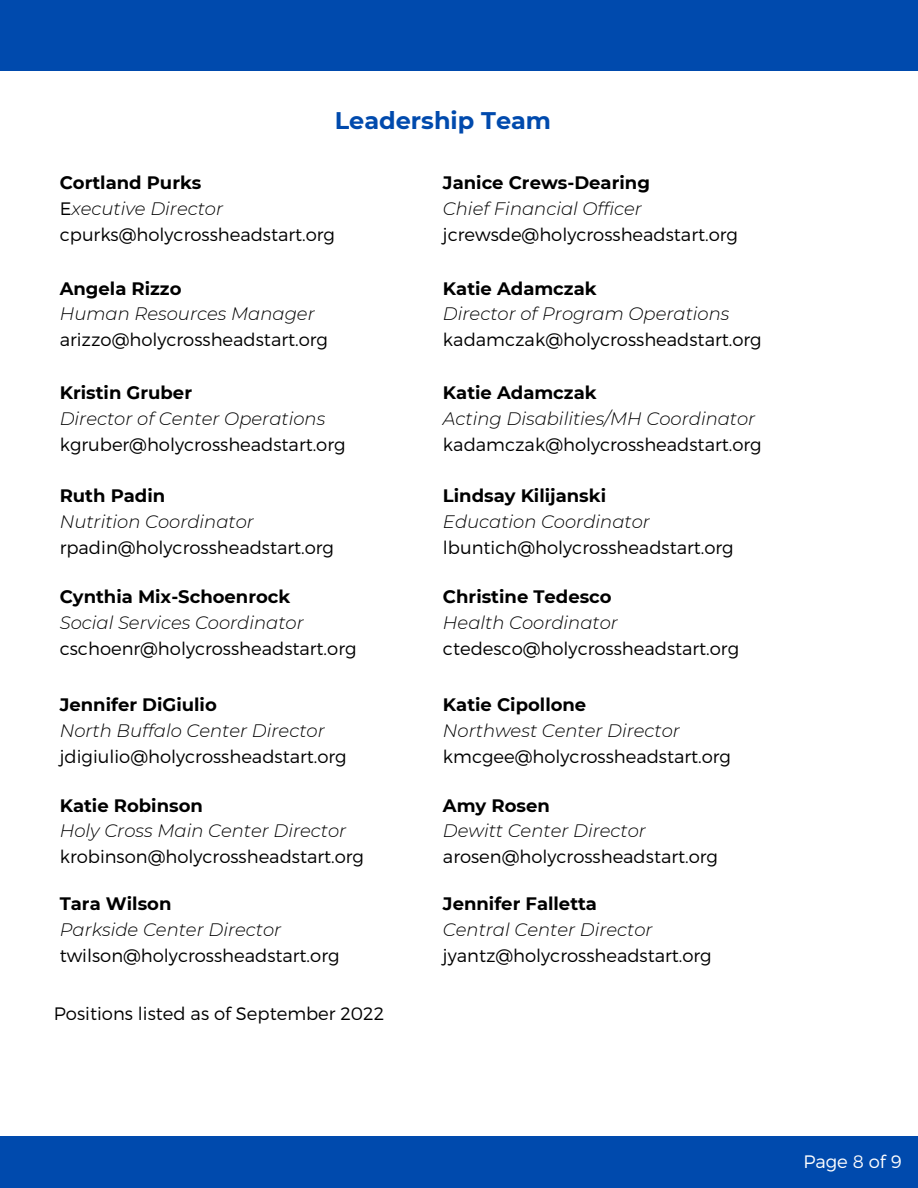
<style>
.page{position:relative;width:918px;height:1188px;background:#fff}
.page>*{position:absolute;margin:0;border:0;box-sizing:border-box;transform-origin:0 0}
.t1{font:700 24px "Montserrat";color:#004aad}
.t2{font:300 18px "Montserrat";color:#000}
.t3{font:italic 300 18px "Montserrat";color:#000}
.t4{font:700 18px "Montserrat";color:#000}
.t5{font:300 18px "Montserrat";color:#fff}
.s1{font-style:normal}
</style>
<div class="page">
<div style="left:0;top:0;width:918px;height:70px;background:#004aad"></div>
<div style="left:0;top:1137px;width:918px;height:51px;background:#004aad"></div>
<p class="t1" style="left:335px;top:106px;width:218px">Leadership Team</p>
<p class="t4" style="left:60px;top:172px;width:143px">Cortland Purks</p>
<p class="t3" style="left:60px;top:198px;width:165px"><span class="s1">E</span>xecutive Director</p>
<p class="t2" style="left:60px;top:223px;width:277px">cpurks@holycrossheadstart.org</p>
<p class="t4" style="left:60px;top:277px;width:123px">Angela Rizzo</p>
<p class="t3" style="left:60px;top:303px;width:257px">Human Resources Manager</p>
<p class="t2" style="left:60px;top:328px;width:270px">arizzo@holycrossheadstart.org</p>
<p class="t4" style="left:60px;top:382px;width:134px">Kristin Gruber</p>
<p class="t3" style="left:60px;top:407px;width:267px">Director of Center Operations</p>
<p class="t2" style="left:60px;top:433px;width:287px">kgruber@holycrossheadstart.org</p>
<p class="t4" style="left:60px;top:485px;width:107px">Ruth Padin</p>
<p class="t3" style="left:60px;top:510px;width:196px">Nutrition Coordinator</p>
<p class="t2" style="left:60px;top:536px;width:276px">rpadin@holycrossheadstart.org</p>
<p class="t4" style="left:60px;top:586px;width:232px">Cynthia Mix-Schoenrock</p>
<p class="t3" style="left:60px;top:612px;width:246px">Social Services Coordinator</p>
<p class="t2" style="left:60px;top:637px;width:298px">cschoenr@holycrossheadstart.org</p>
<p class="t4" style="left:60px;top:693px;width:159px">Jennifer DiGiulio</p>
<p class="t3" style="left:60px;top:719px;width:267px">North Buffalo Center Director</p>
<p class="t2" style="left:60px;top:744px;width:288px">jdigiulio@holycrossheadstart.org</p>
<p class="t4" style="left:60px;top:794px;width:145px">Katie Robinson</p>
<p class="t3" style="left:60px;top:820px;width:288px">Holy Cross Main Center Director</p>
<p class="t2" style="left:60px;top:845px;width:306px">krobinson@holycrossheadstart.org</p>
<p class="t4" style="left:60px;top:893px;width:113px">Tara Wilson</p>
<p class="t3" style="left:60px;top:919px;width:223px">Parkside Center Director</p>
<p class="t2" style="left:60px;top:944px;width:281px">twilson@holycrossheadstart.org</p>
<p class="t2" style="left:54px;top:1002px;width:332px">Positions listed as of September 2022</p>
<p class="t4" style="left:443px;top:172px;width:209px">Janice Crews-Dearing</p>
<p class="t3" style="left:443px;top:198px;width:201px">Chief Financial Officer</p>
<p class="t2" style="left:443px;top:223px;width:296px">jcrewsde@holycrossheadstart.org</p>
<p class="t4" style="left:443px;top:277px;width:155px">Katie Adamczak</p>
<p class="t3" style="left:443px;top:303px;width:288px">Director of Program Operations</p>
<p class="t2" style="left:443px;top:328px;width:320px">kadamczak@holycrossheadstart.org</p>
<p class="t4" style="left:443px;top:382px;width:155px">Katie Adamczak</p>
<p class="t3" style="left:443px;top:407px;width:314px">Acting Disabilities/MH Coordinator</p>
<p class="t2" style="left:443px;top:433px;width:320px">kadamczak@holycrossheadstart.org</p>
<p class="t4" style="left:443px;top:485px;width:165px">Lindsay Kilijanski</p>
<p class="t3" style="left:443px;top:510px;width:208px">Education Coordinator</p>
<p class="t2" style="left:443px;top:536px;width:292px">lbuntich@holycrossheadstart.org</p>
<p class="t4" style="left:443px;top:586px;width:170px">Christine Tedesco</p>
<p class="t3" style="left:443px;top:612px;width:176px">Health Coordinator</p>
<p class="t2" style="left:443px;top:637px;width:298px">ctedesco@holycrossheadstart.org</p>
<p class="t4" style="left:443px;top:693px;width:145px">Katie Cipollone</p>
<p class="t3" style="left:443px;top:719px;width:239px">Northwest Center Director</p>
<p class="t2" style="left:443px;top:744px;width:290px">kmcgee@holycrossheadstart.org</p>
<p class="t4" style="left:443px;top:794px;width:108px">Amy Rosen</p>
<p class="t3" style="left:443px;top:820px;width:205px">Dewitt Center Director</p>
<p class="t2" style="left:443px;top:845px;width:277px">arosen@holycrossheadstart.org</p>
<p class="t4" style="left:443px;top:893px;width:156px">Jennifer Falletta</p>
<p class="t3" style="left:443px;top:919px;width:211px">Central Center Director</p>
<p class="t2" style="left:443px;top:944px;width:270px">jyantz@holycrossheadstart.org</p>
<p class="t5" style="left:803px;top:1150px;width:100px">Page 8 of 9</p>
</div>
